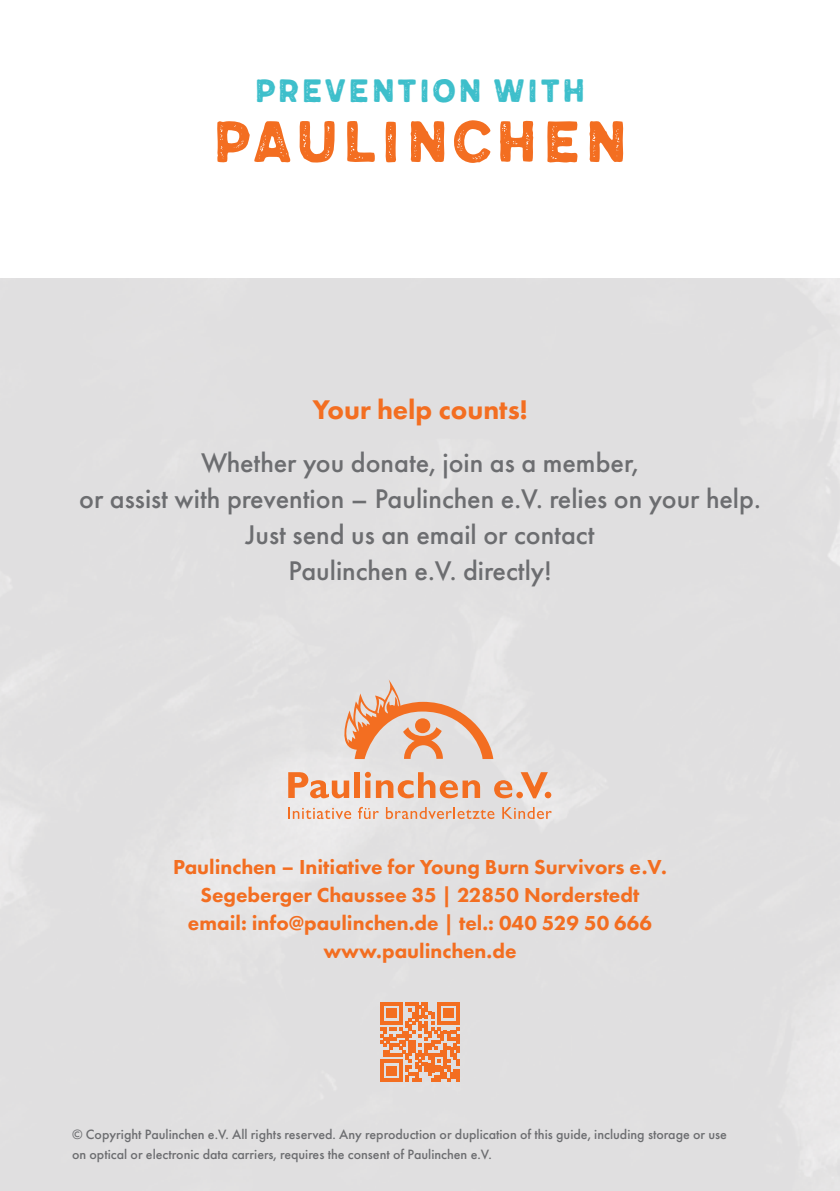
<style>
.page{position:relative;width:840px;height:1191px;background:#fff}
.page>*{position:absolute;margin:0;border:0;box-sizing:border-box;transform-origin:0 0}
.t1{font:72px "Meltow San 300 Rust";color:#f36e21}
.t2{font:40px "Meltow San 300 Rust";color:#3ebfcb}
.t3{font:500 28px/36px "Futura PT";color:#6c6d70;text-align:center}
.t4{font:800 28px "Futura PT";color:#f36e21}
.t5{font:800 21px/28px "Futura PT";color:#f36e21;text-align:center}
.t6{font:500 14px/20px "Futura PT";color:#6c6d70}
</style>
<div class="page">
<div style="left:0;top:279px;width:839px;height:912px;background:#e0dfe0"></div>
<svg style="left:336px;top:679px;width:157px;height:80px"></svg>
<div style="left:415px;top:718px;width:15px;height:15px;background:#f36e21;border-radius:50%"></div>
<svg style="left:288px;top:772px;width:61px;height:26px"></svg>
<div style="left:354px;top:772px;width:6px;height:26px;background:#f36e21"></div>
<svg style="left:365px;top:772px;width:115px;height:26px"></svg>
<svg style="left:494px;top:780px;width:18px;height:18px"></svg>
<div style="left:516px;top:791px;width:6px;height:7px;background:#f36e21;border-radius:50%"></div>
<svg style="left:520px;top:772px;width:27px;height:26px"></svg>
<svg style="left:544px;top:791px;width:7px;height:7px"></svg>
<svg style="left:288px;top:807px;width:63px;height:12px"></svg>
<svg style="left:358px;top:807px;width:20px;height:12px"></svg>
<svg style="left:385px;top:807px;width:109px;height:12px"></svg>
<svg style="left:502px;top:807px;width:49px;height:12px"></svg>
<svg style="left:380px;top:1002px;width:79px;height:79px"></svg>
<h2 class="t2" style="left:253px;top:66px;width:335px">PREVENTION WITH</h2>
<h1 class="t1" style="left:210px;top:97px;width:421px">PAULINCHEN</h1>
<h3 class="t4" style="left:312px;top:392px;width:217px">Your help counts!</h3>
<h3 class="t3" style="left:79px;top:445px;width:682px">Whether you donate, join as a member,<br>or assist with prevention – Paulinchen e.V. relies on your help.<br>Just send us an email or contact<br>Paulinchen e.V. directly!</h3>
<h3 class="t5" style="left:173px;top:853px;width:495px">Paulinchen – Initiative for Young Burn Survivors e.V.<br>Segeberger Chaussee 35 | 22850 Norderstedt email: info@paulinchen.de | tel.: 040 529 50 666 www.paulinchen.de</h3>
<p class="t6" style="left:72px;top:1124px;width:656px">© Copyright Paulinchen e.V. All rights reserved. Any reproduction or duplication of this guide, including storage or use on optical or electronic data carriers, requires the consent of Paulinchen e.V.</p>
</div>
